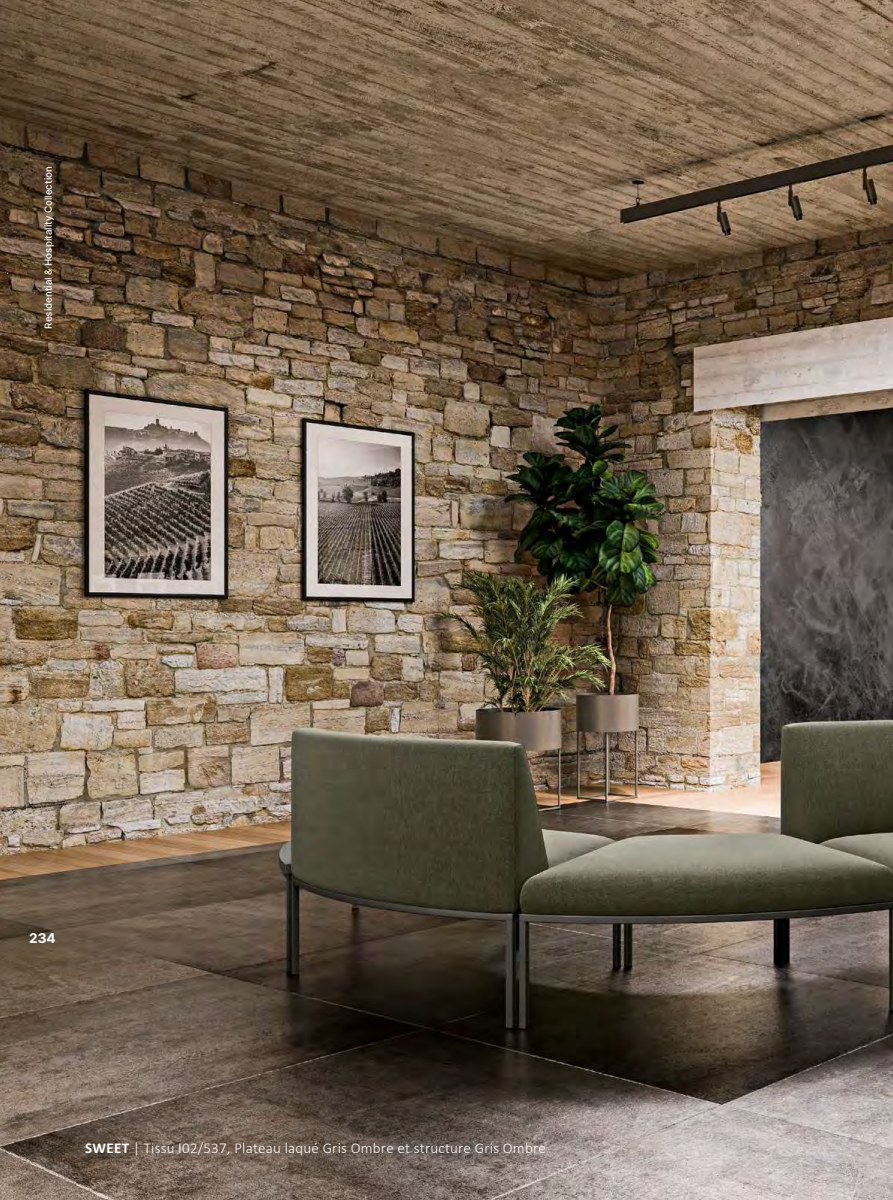
<style>
.page{position:relative;width:893px;height:1200px;background:#fff}
.page>*{position:absolute;margin:0;border:0;box-sizing:border-box;transform-origin:0 0}
.t1{font:300 15px "Calibri";letter-spacing:.015em;color:#fff}
.t2{font:13.5px "Inter";color:#fff}
.t3{font:9.75px "Inter";color:#fff}
.s1{font-weight:700}
</style>
<div class="page">
<img style="left:0;top:0;width:893px;height:1199px">
<p class="t3" style="left:41px;top:328px;width:164px;rotate:-90deg">Residential &amp; Hospitality Collection</p>
<p class="t2" style="left:29px;top:927px;width:28px">234</p>
<p class="t1" style="left:85px;top:1138px;width:462px"><span class="s1">SWEET</span> | Tissu I02/537, Plateau laqué Gris Ombre et structure Gris Ombre</p>
</div>
